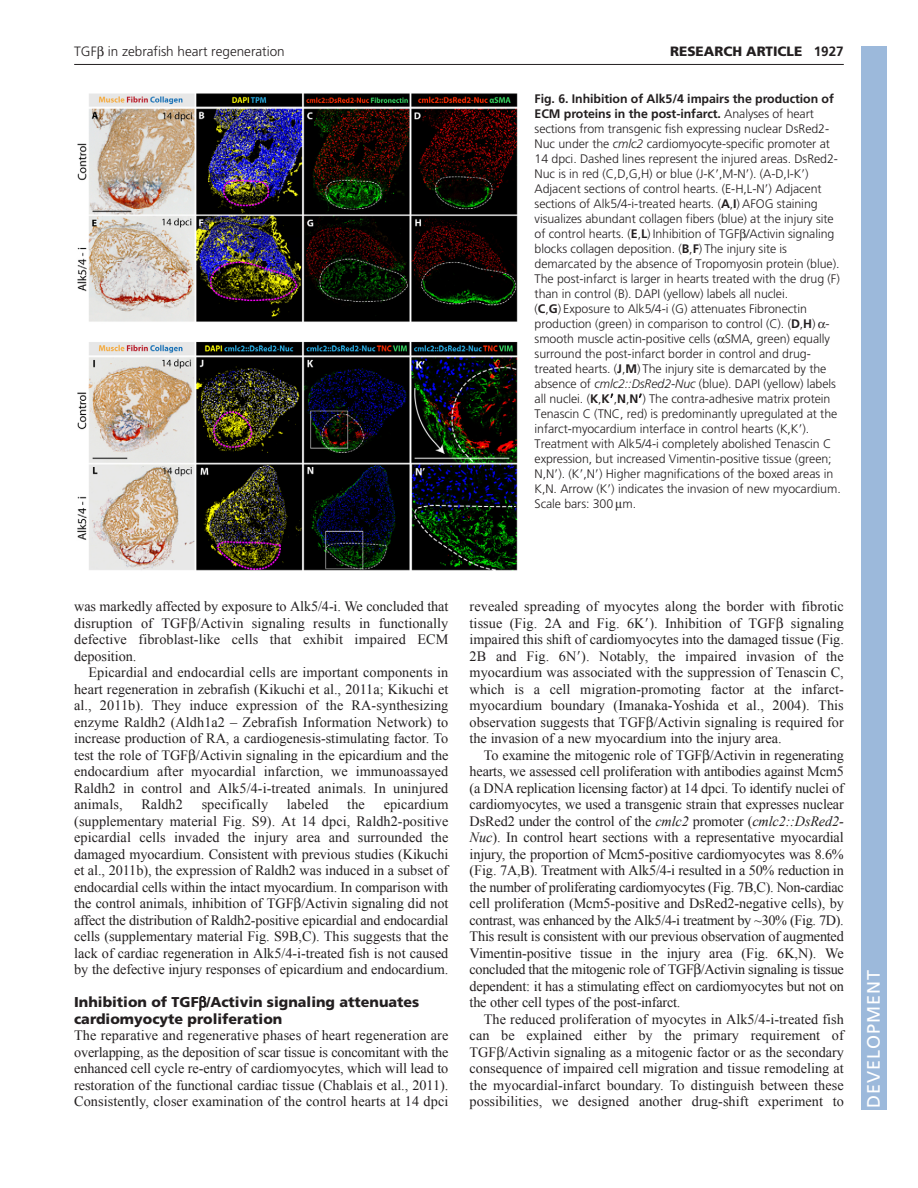
<style>
.page{position:relative;width:918px;height:1188px;background:#fff}
.page>*{position:absolute;margin:0;border:0;box-sizing:border-box;transform-origin:0 0}
.t1{font:18px "Frutiger LT Std";letter-spacing:.055em;color:#fff}
.t2{font:14.25px/16.5px "Times New Roman";letter-spacing:.005em;color:#231f20;text-align:justify}
.t3{font:900 14.25px/16.5px "Frutiger LT Std";color:#231f20}
.t4{font:300 13.5px "Frutiger LT Std";color:#231f20}
.t5{font:900 13.5px "Frutiger LT Std";color:#231f20}
.t6{font:300 12.3px/15px "Frutiger LT Std";letter-spacing:-.005em;color:#231f20}
.s1{font-weight:700}
.s2{font-style:italic}
.s3{font-family:"Mathematical Pi One";font-weight:400}
.s4{font-family:"Mathematical Pi One"}
</style>
<div class="page">
<hr style="left:74px;top:64px;width:770px;height:1px;background:#231f20">
<img style="left:77px;top:93px;width:441px;height:478px">
<div style="left:861px;top:46px;width:25px;height:1064px;background:#9cb9db"></div>
<p class="t4" style="left:74px;top:46px;width:212px">TGF in zebrafish heart regeneration</p>
<p class="t5" style="left:670px;top:46px;width:175px">RESEARCH ARTICLE <span class="s1">1927</span></p>
<p class="t6" style="left:535px;top:92px;width:308px"><span class="s1">Fig. 6. Inhibition of Alk5/4 impairs the production of ECM proteins in the post-infarct.</span> Analyses of heart sections from transgenic fish expressing nuclear DsRed2- Nuc under the <span class="s2">cmlc2</span> cardiomyocyte-specific promoter at 14 dpci. Dashed lines represent the injured areas. DsRed2- Nuc is in red (C,D,G,H) or blue (J-K<span class="s3">-</span>,M-N<span class="s3">-</span>). (A-D,I-K<span class="s3">-</span>)<br>Adjacent sections of control hearts. (E-H,L-N<span class="s3">-</span>) Adjacent sections of Alk5/4-i-treated hearts. (<span class="s1">A</span>,<span class="s1">I</span>) AFOG staining visualizes abundant collagen fibers (blue) at the injury site of control hearts. (<span class="s1">E</span>,<span class="s1">L</span>) Inhibition of TGF /Activin signaling blocks collagen deposition. (<span class="s1">B</span>,<span class="s1">F</span>) The injury site is demarcated by the absence of Tropomyosin protein (blue).<br>The post-infarct is larger in hearts treated with the drug (F) than in control (B). DAPI (yellow) labels all nuclei.<br>(<span class="s1">C</span>,<span class="s1">G</span>) Exposure to Alk5/4-i (G) attenuates Fibronectin production (green) in comparison to control (C). (<span class="s1">D</span>,<span class="s1">H</span>) - smooth muscle actin-positive cells ( SMA, green) equally surround the post-infarct border in control and drug&shy;treated hearts. (<span class="s1">J</span>,<span class="s1">M</span>) The injury site is demarcated by the absence of <span class="s2">cmlc2::DsRed2-Nuc</span> (blue). DAPI (yellow) labels all nuclei. (<span class="s1">K</span>,<span class="s1">K</span><span class="s3">-</span>,<span class="s1">N</span>,<span class="s1">N</span><span class="s3">-</span>) The contra-adhesive matrix protein Tenascin C (TNC, red) is predominantly upregulated at the infarct-myocardium interface in control hearts (K,K<span class="s3">-</span>).<br>Treatment with Alk5/4-i completely abolished Tenascin C expression, but increased Vimentin-positive tissue (green; N,N<span class="s3">-</span>). (K<span class="s3">-</span>,N<span class="s3">-</span>) Higher magnifications of the boxed areas in K,N. Arrow (K<span class="s3">-</span>) indicates the invasion of new myocardium.<br>Scale bars: 300 m.</p>
<p class="t2" style="left:74px;top:598px;width:376px">was markedly affected by exposure to Alk5/4-i. We concluded that disruption of TGF /Activin signaling results in functionally defective fibroblast-like cells that exhibit impaired ECM deposition.</p>
<p class="t2" style="left:74px;top:664px;width:376px;text-indent:14px">Epicardial and endocardial cells are important components in heart regeneration in zebrafish (Kikuchi et al., 2011a; Kikuchi et al., 2011b). They induce expression of the RA-synthesizing enzyme Raldh2 (Aldh1a2 – Zebrafish Information Network) to increase production of RA, a cardiogenesis-stimulating factor. To test the role of TGF /Activin signaling in the epicardium and the endocardium after myocardial infarction, we immunoassayed Raldh2 in control and Alk5/4-i-treated animals. In uninjured animals,</p>
<p class="t2" style="left:74px;top:796px;width:376px;text-indent:309px">epicardium (supplementary material Fig. S9). At 14 dpci, Raldh2-positive epicardial cells invaded the injury area and surrounded the damaged myocardium. Consistent with previous studies (Kikuchi et al., 2011b), the expression of Raldh2 was induced in a subset of endocardial cells within the intact myocardium. In comparison with the control animals, inhibition of TGF /Activin signaling did not affect the distribution of Raldh2-positive epicardial and endocardial cells (supplementary material Fig. S9B,C). This suggests that the lack of cardiac regeneration in Alk5/4-i-treated fish is not caused by the defective injury responses of epicardium and endocardium.</p>
<p class="t3" style="left:74px;top:995px;width:347px">Inhibition of TGF /Activin signaling attenuates cardiomyocyte proliferation</p>
<p class="t2" style="left:74px;top:1027px;width:376px">The reparative and regenerative phases of heart regeneration are overlapping, as the deposition of scar tissue is concomitant with the enhanced cell cycle re-entry of cardiomyocytes, which will lead to restoration of the functional cardiac tissue (Chablais et al., 2011).<br>Consistently, closer examination of the control hearts at 14 dpci</p>
<p class="t2" style="left:141px;top:796px;width:43px">Raldh2</p>
<p class="t2" style="left:202px;top:796px;width:68px">specifically</p>
<p class="t2" style="left:287px;top:796px;width:43px">labeled</p>
<p class="t2" style="left:347px;top:796px;width:19px">the</p>
<p class="t2" style="left:470px;top:598px;width:376px">revealed spreading of myocytes along the border with fibrotic tissue (Fig. 2A and Fig. 6K<span class="s4">-</span>). Inhibition of TGF signaling impaired this shift of cardiomyocytes into the damaged tissue (Fig.<br>2B and Fig. 6N<span class="s4">-</span>). Notably, the impaired invasion of the myocardium was associated with the suppression of Tenascin C, which is a cell migration-promoting factor at the infarct&shy;myocardium boundary (Imanaka-Yoshida et al., 2004). This observation suggests that TGF /Activin signaling is required for the invasion of a new myocardium into the injury area.</p>
<p class="t2" style="left:470px;top:747px;width:376px;text-indent:14px">To examine the mitogenic role of TGF /Activin in regenerating hearts, we assessed cell proliferation with antibodies against Mcm5 (a DNA replication licensing factor) at 14 dpci. To identify nuclei of cardiomyocytes, we used a transgenic strain that expresses nuclear DsRed2 under the control of the <span class="s2">cmlc2</span> promoter (<span class="s2">cmlc2::DsRed2- Nuc</span>). In control heart sections with a representative myocardial injury, the proportion of Mcm5-positive cardiomyocytes was 8.6% (Fig. 7A,B). Treatment with Alk5/4-i resulted in a 50% reduction in the number of proliferating cardiomyocytes (Fig. 7B,C). Non-cardiac cell proliferation (Mcm5-positive and DsRed2-negative cells), by contrast, was enhanced by the Alk5/4-i treatment by ~30% (Fig. 7D).<br>This result is consistent with our previous observation of augmented Vimentin-positive tissue in the injury area (Fig. 6K,N). We concluded that the mitogenic role of TGF /Activin signaling is tissue dependent: it has a stimulating effect on cardiomyocytes but not on the other cell types of the post-infarct.</p>
<p class="t2" style="left:470px;top:1011px;width:376px;text-indent:14px">The reduced proliferation of myocytes in Alk5/4-i-treated fish can be explained either by the primary requirement of TGF /Activin signaling as a mitogenic factor or as the secondary consequence of impaired cell migration and tissue remodeling at the myocardial-infarct boundary. To distinguish between these possibilities, we designed another drug-shift experiment to</p>
<p class="t1" style="left:863px;top:1108px;width:140px;rotate:-90deg">DEVELOPMENT</p>
</div>
